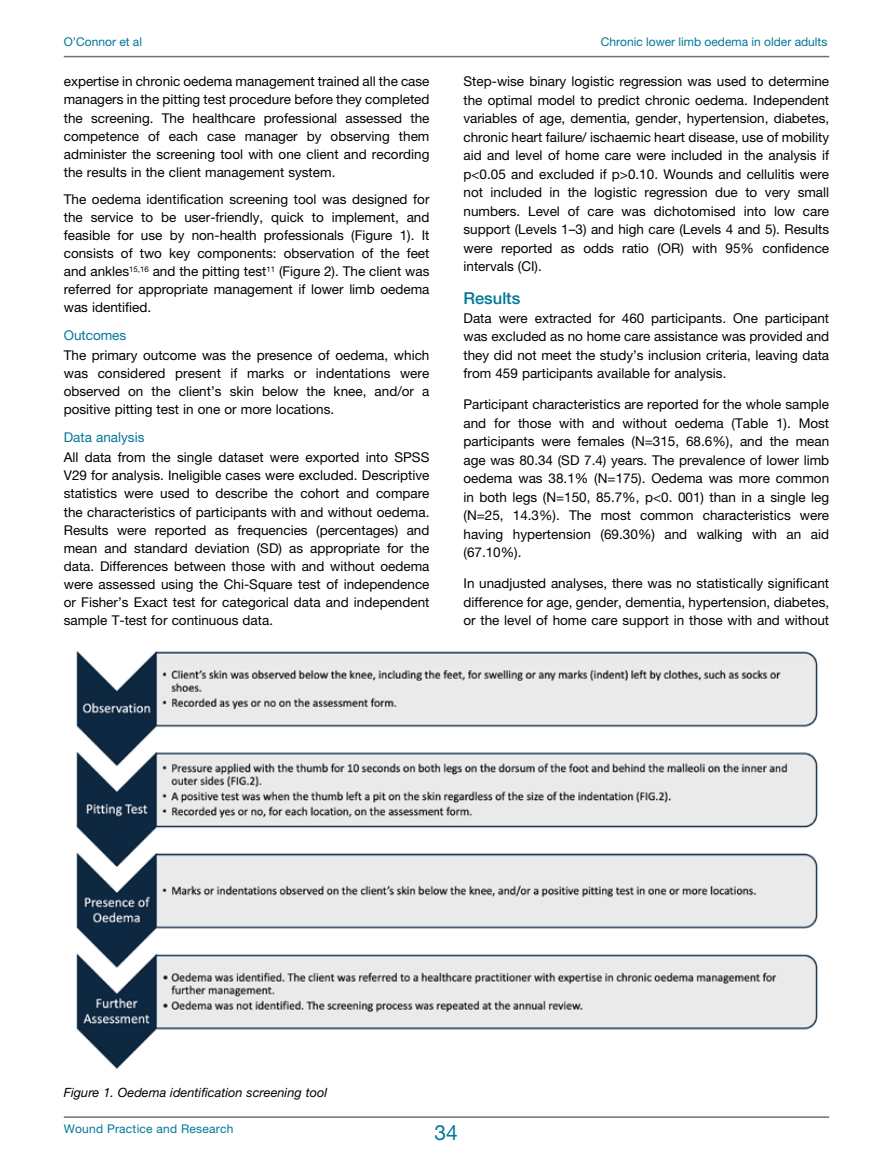
<style>
.page{position:relative;width:893px;height:1170px;background:#fff}
.page>*{position:absolute;margin:0;border:0;box-sizing:border-box;transform-origin:0 0}
.t1{font:21px "Helvetica Neue LT Pro";color:#007698}
.t2{font:500 16.5px "Helvetica Neue LT Pro";color:#007698}
.t3{font:13.5px/18.1px "Helvetica Neue LT Pro";color:#000;text-align:justify}
.t4{font:13.5px "Helvetica Neue LT Pro";color:#007698}
.t5{font:italic 12.75px "Helvetica Neue LT Pro";color:#000}
.t6{font:12px "Helvetica Neue LT Pro";color:#007698}
.t7{font:12px "Helvetica Neue LT Pro";letter-spacing:.02em;color:#007698}
</style>
<div class="page">
<hr style="left:64px;top:1116px;width:765px;height:1px;background:#717072">
<hr style="left:64px;top:56px;width:765px;height:1px;background:#717072">
<img style="left:76px;top:650px;width:742px;height:420px">
<p class="t6" style="left:64px;top:34px;width:80px">O’Connor et al</p>
<p class="t6" style="left:601px;top:34px;width:228px">Chronic lower limb oedema in older adults</p>
<p class="t3" style="left:64px;top:72px;width:367px">expertise in chronic oedema management trained all the case managers in the pitting test procedure before they completed the screening. The healthcare professional assessed the competence of each case manager by observing them administer the screening tool with one client and recording the results in the client management system.</p>
<p class="t3" style="left:64px;top:189px;width:367px">The oedema identification screening tool was designed for the service to be user-friendly, quick to implement, and feasible for use by non-health professionals (Figure 1). It consists of two key components: observation of the feet and ankles<sup>15,16</sup> and the pitting test<sup>11</sup> (Figure 2). The client was referred for appropriate management if lower limb oedema was identified.</p>
<p class="t4" style="left:64px;top:327px;width:64px">Outcomes</p>
<p class="t3" style="left:64px;top:346px;width:367px">The primary outcome was the presence of oedema, which was considered present if marks or indentations were observed on the client’s skin below the knee, and/or a positive pitting test in one or more locations.</p>
<p class="t4" style="left:64px;top:429px;width:82px">Data analysis</p>
<p class="t3" style="left:64px;top:448px;width:367px">All data from the single dataset were exported into SPSS V29 for analysis. Ineligible cases were excluded. Descriptive statistics were used to describe the cohort and compare the characteristics of participants with and without oedema.<br>Results were reported as frequencies (percentages) and mean and standard deviation (SD) as appropriate for the data. Differences between those with and without oedema were assessed using the Chi-Square test of independence or Fisher’s Exact test for categorical data and independent sample T-test for continuous data.</p>
<p class="t3" style="left:463px;top:72px;width:367px">Step-wise binary logistic regression was used to determine the optimal model to predict chronic oedema. Independent variables of age, dementia, gender, hypertension, diabetes, chronic heart failure/ ischaemic heart disease, use of mobility aid and level of home care were included in the analysis if p&lt;0.05 and excluded if p&gt;0.10. Wounds and cellulitis were not included in the logistic regression due to very small numbers. Level of care was dichotomised into low care support (Levels 1–3) and high care (Levels 4 and 5). Results were reported as odds ratio (OR) with 95% confidence intervals (CI).</p>
<p class="t2" style="left:463px;top:288px;width:58px">Results</p>
<p class="t3" style="left:463px;top:308px;width:367px">Data were extracted for 460 participants. One participant was excluded as no home care assistance was provided and they did not meet the study’s inclusion criteria, leaving data from 459 participants available for analysis.</p>
<p class="t3" style="left:463px;top:395px;width:367px">Participant characteristics are reported for the whole sample and for those with and without oedema (Table 1). Most participants were females (N=315, 68.6%), and the mean age was 80.34 (SD 7.4) years. The prevalence of lower limb oedema was 38.1% (N=175). Oedema was more common in both legs (N=150, 85.7%, p&lt;0. 001) than in a single leg (N=25, 14.3%). The most common characteristics were having hypertension (69.30%) and walking with an aid (67.10%).</p>
<p class="t3" style="left:463px;top:574px;width:367px">In unadjusted analyses, there was no statistically significant difference for age, gender, dementia, hypertension, diabetes, or the level of home care support in those with and without</p>
<p class="t5" style="left:64px;top:1084px;width:265px">Figure 1. Oedema identification screening tool</p>
<p class="t7" style="left:64px;top:1121px;width:171px">Wound Practice and Research</p>
<h1 class="t1" style="left:435px;top:1119px;width:25px">34</h1>
</div>
